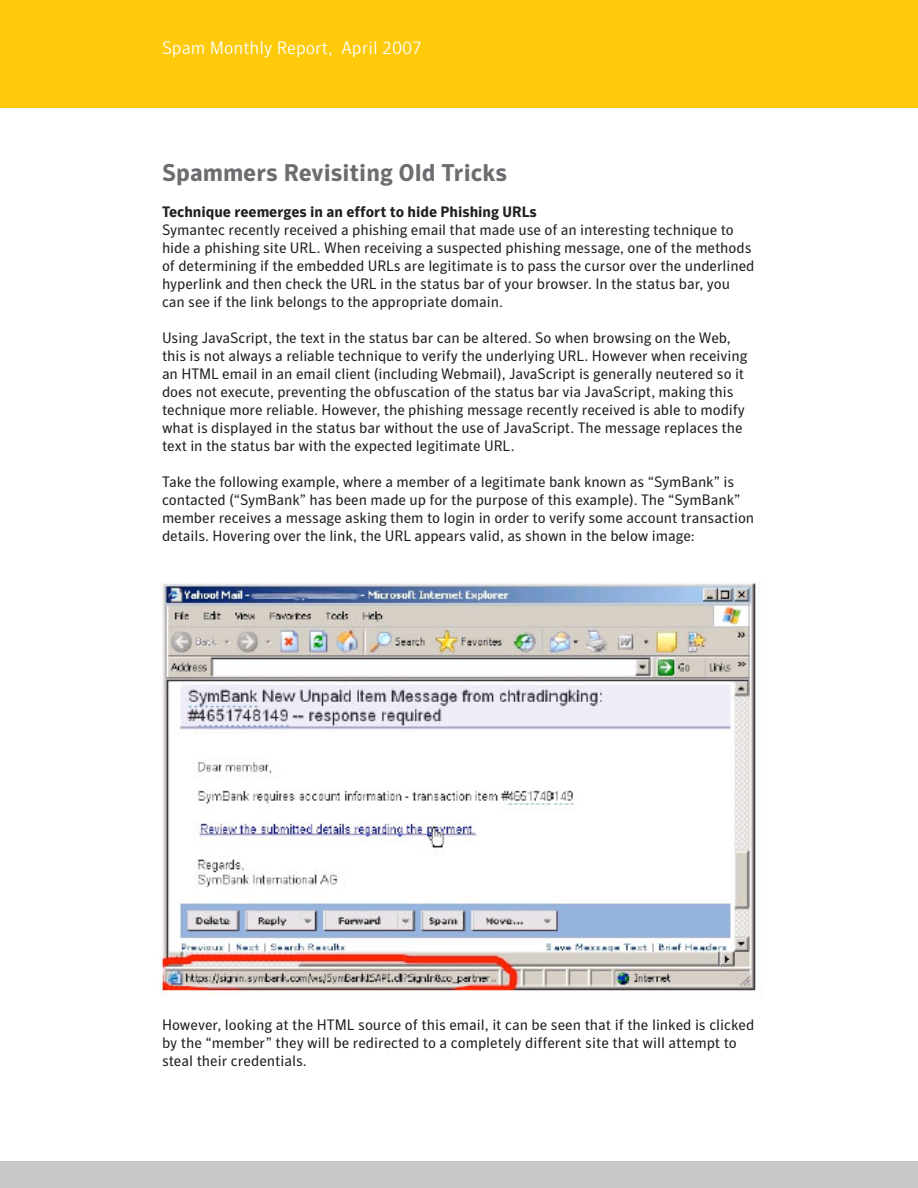
<style>
.page{position:relative;width:918px;height:1188px;background:#fff}
.page>*{position:absolute;margin:0;border:0;box-sizing:border-box;transform-origin:0 0}
.t1{font:700 24px "Symantec Sans";color:#6c6d70}
.t2{font:300 18px "Symantec Sans";color:#fff}
.t3{font:15px/18px "Symantec Sans";letter-spacing:-.005em;color:#231f20}
.t4{font:700 15px "Symantec Sans";letter-spacing:-.005em;color:#231f20}
</style>
<div class="page">
<div style="left:0;top:0;width:918px;height:108px;background:#feca0a"></div>
<div style="left:0;top:1161px;width:918px;height:27px;background:#c7c8ca"></div>
<img style="left:160px;top:581px;width:599px;height:413px">
<p class="t2" style="left:162px;top:38px;width:262px">Spam Monthly Report, April 2007</p>
<p class="t1" style="left:162px;top:160px;width:347px">Spammers Revisiting Old Tricks</p>
<p class="t4" style="left:162px;top:204px;width:376px">Technique reemerges in an effort to hide Phishing URLs</p>
<p class="t3" style="left:162px;top:221px;width:594px">Symantec recently received a phishing email that made use of an interesting technique to hide a phishing site URL. When receiving a suspected phishing message, one of the methods of determining if the embedded URLs are legitimate is to pass the cursor over the underlined hyperlink and then check the URL in the status bar of your browser. In the status bar, you can see if the link belongs to the appropriate domain.</p>
<p class="t3" style="left:162px;top:329px;width:587px">Using JavaScript, the text in the status bar can be altered. So when browsing on the Web, this is not always a reliable technique to verify the underlying URL. However when receiving an HTML email in an email client (including Webmail), JavaScript is generally neutered so it does not execute, preventing the obfuscation of the status bar via JavaScript, making this technique more reliable. However, the phishing message recently received is able to modify what is displayed in the status bar without the use of JavaScript. The message replaces the text in the status bar with the expected legitimate URL.</p>
<p class="t3" style="left:162px;top:473px;width:594px">Take the following example, where a member of a legitimate bank known as “SymBank” is contacted (“SymBank” has been made up for the purpose of this example). The “SymBank” member receives a message asking them to login in order to verify some account transaction details. Hovering over the link, the URL appears valid, as shown in the below image:</p>
<p class="t3" style="left:162px;top:1016px;width:594px">However, looking at the HTML source of this email, it can be seen that if the linked is clicked by the “member” they will be redirected to a completely different site that will attempt to steal their credentials.</p>
</div>
